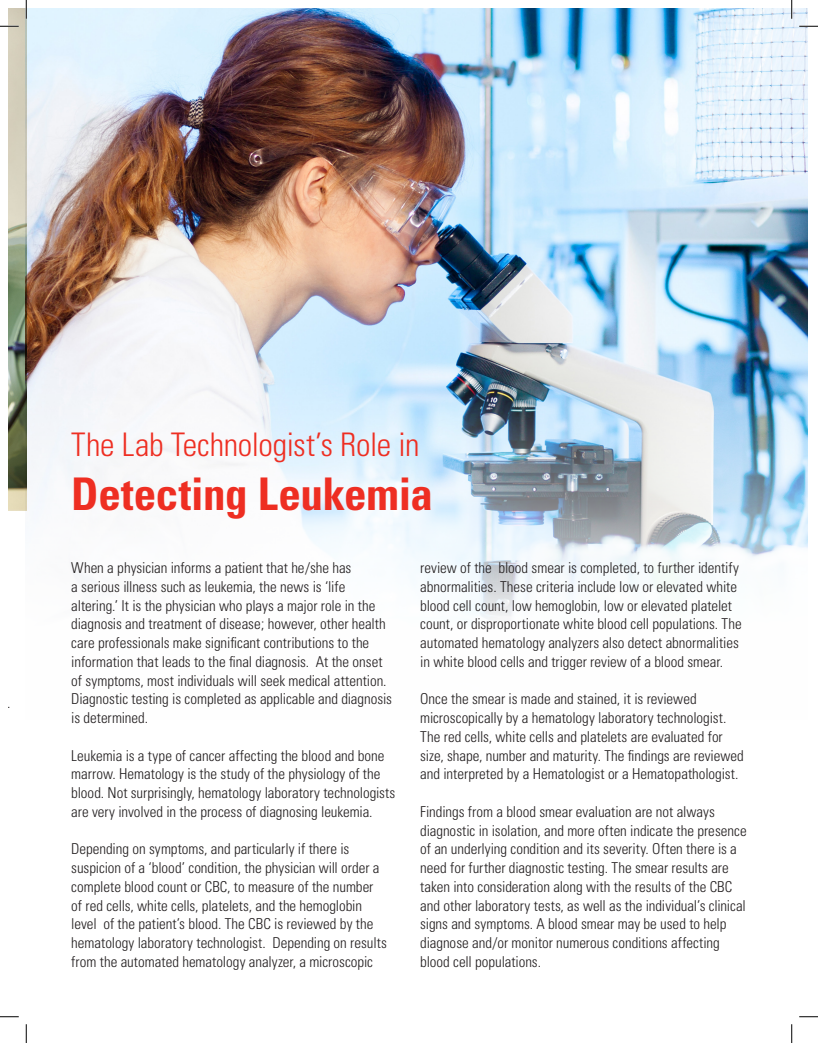
<style>
.page{position:relative;width:818px;height:1043px;background:#fff}
.page>*{position:absolute;margin:0;border:0;box-sizing:border-box;transform-origin:0 0}
.t1{font:700 condensed 45px "Univers";letter-spacing:-.005em;color:#ee2e22}
.t2{font:300 condensed 32.5px "Univers";letter-spacing:-.01em;color:#ee2e22}
.t3{font:300 condensed 15px/18.8px "Univers";color:#231f20}
</style>
<div class="page">
<img style="left:8px;top:8px;width:18px;height:502px">
<img style="left:26px;top:8px;width:781px;height:612px">
<svg style="left:0;top:25px;width:19px;height:2px"></svg>
<svg style="left:799px;top:25px;width:19px;height:2px"></svg>
<svg style="left:0;top:1016px;width:19px;height:1px"></svg>
<svg style="left:799px;top:1016px;width:19px;height:1px"></svg>
<svg style="left:25px;top:0;width:2px;height:19px"></svg>
<svg style="left:25px;top:1024px;width:2px;height:18px"></svg>
<svg style="left:790px;top:0;width:2px;height:19px"></svg>
<svg style="left:791px;top:1024px;width:1px;height:18px"></svg>
<p class="t3" style="left:2px;top:693px;width:11px">s.</p>
<p class="t2" style="left:71px;top:425px;width:349px">The Lab Technologist’s Role in</p>
<p class="t1" style="left:71px;top:466px;width:363px">Detecting Leukemia</p>
<p class="t3" style="left:71px;top:558px;width:322px">When a physician informs a patient that he/she has<br>a serious illness such as leukemia, the news is ‘life altering.’ It is the physician who plays a major role in the diagnosis and treatment of disease; however, other health care professionals make significant contributions to the information that leads to the final diagnosis. At the onset of symptoms, most individuals will seek medical attention.<br>Diagnostic testing is completed as applicable and diagnosis is determined.</p>
<p class="t3" style="left:71px;top:746px;width:325px">Leukemia is a type of cancer affecting the blood and bone marrow. Hematology is the study of the physiology of the blood. Not surprisingly, hematology laboratory technologists are very involved in the process of diagnosing leukemia.</p>
<p class="t3" style="left:71px;top:839px;width:317px">Depending on symptoms, and particularly if there is suspicion of a ‘blood’ condition, the physician will order a complete blood count or CBC, to measure of the number of red cells, white cells, platelets, and the hemoglobin level of the patient’s blood. The CBC is reviewed by the hematology laboratory technologist. Depending on results from the automated hematology analyzer, a microscopic</p>
<p class="t3" style="left:420px;top:558px;width:323px">review of the blood smear is completed, to further identify abnormalities. These criteria include low or elevated white blood cell count, low hemoglobin, low or elevated platelet count, or disproportionate white blood cell populations. The automated hematology analyzers also detect abnormalities in white blood cells and trigger review of a blood smear.</p>
<p class="t3" style="left:420px;top:689px;width:325px">Once the smear is made and stained, it is reviewed microscopically by a hematology laboratory technologist.<br>The red cells, white cells and platelets are evaluated for size, shape, number and maturity. The findings are reviewed and interpreted by a Hematologist or a Hematopathologist.</p>
<p class="t3" style="left:420px;top:802px;width:328px">Findings from a blood smear evaluation are not always diagnostic in isolation, and more often indicate the presence of an underlying condition and its severity. Often there is a need for further diagnostic testing. The smear results are taken into consideration along with the results of the CBC and other laboratory tests, as well as the individual’s clinical signs and symptoms. A blood smear may be used to help diagnose and/or monitor numerous conditions affecting blood cell populations.</p>
</div>
